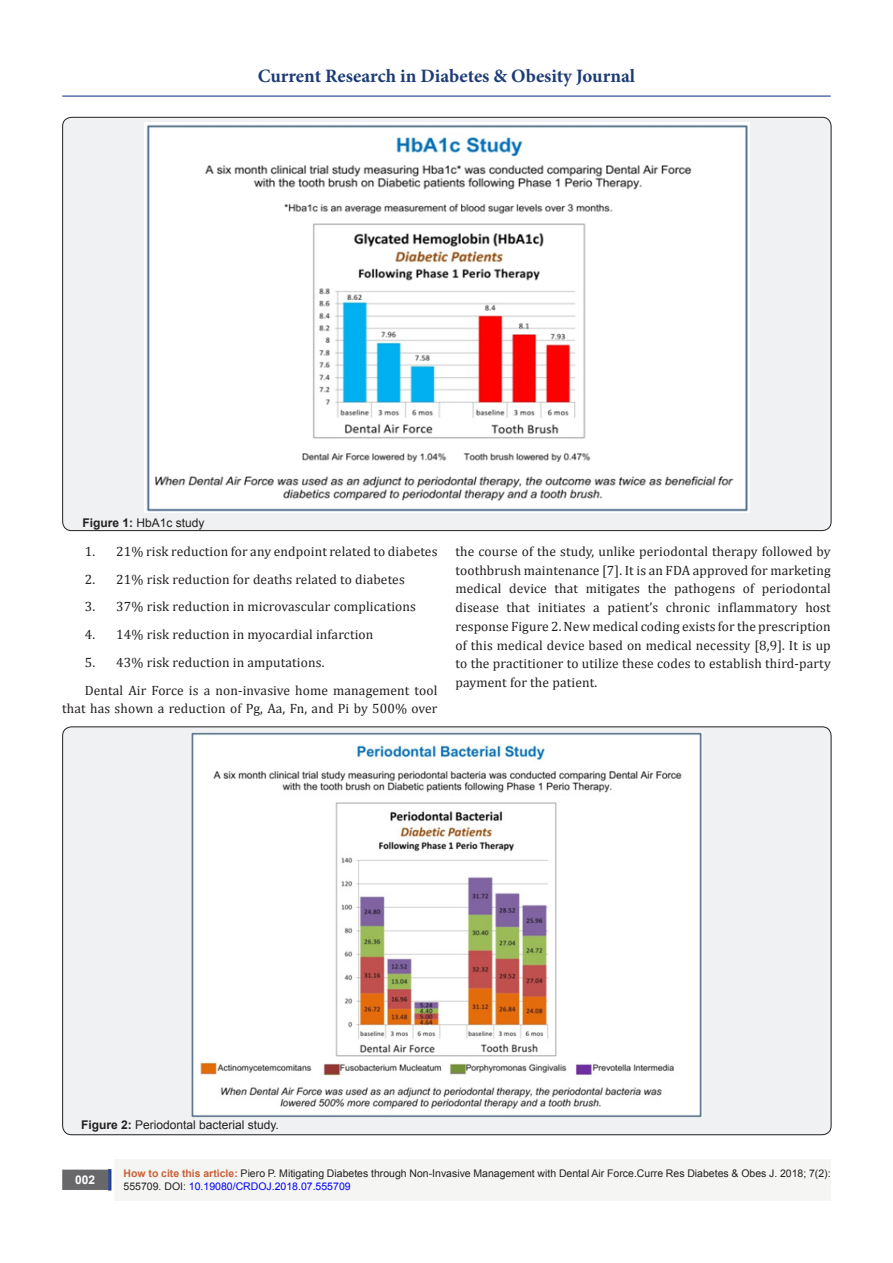
<style>
.page{position:relative;width:893px;height:1263px;background:#fff}
.page>*{position:absolute;margin:0;border:0;box-sizing:border-box;transform-origin:0 0}
.t1{font:700 18.9px "Minion Pro";color:#1d3c77}
.t2{font:13.5px/18.8px "Cambria";letter-spacing:.01em;color:#231f20;text-align:right}
.t3{font:12px "Arial";color:#231f20}
.t4{font:700 12px "Arial";color:#fff}
.t5{font:10.5px/12.6px "Arial";color:#231f20}
.s1{font-weight:700}
.s2{font-weight:700;color:#ca6035}
.s3{color:#00f}
</style>
<div class="page">
<div style="left:63px;top:1170px;width:44px;height:19px;background:#68676a"></div>
<div style="left:62px;top:1169px;width:46px;height:21px;border:2px solid #68676a"></div>
<div style="left:108px;top:1169px;width:3px;height:21px;background:#1c6d90;border:2px solid #253f8e"></div>
<hr style="left:62px;top:96px;width:769px;height:1px;background:#253f8e">
<div style="left:115px;top:1159px;width:716px;height:41px;background:#f5f5f4"></div>
<div style="left:63px;top:117px;width:768px;height:414px;background:#f0f1f2;border-radius:9px"></div>
<img style="left:145px;top:123px;width:604px;height:389px">
<div style="left:63px;top:727px;width:768px;height:408px;background:#f0f1f2;border-radius:9px"></div>
<img style="left:191px;top:732px;width:511px;height:386px">
<h1 class="t1" style="left:258px;top:63px;width:379px">Current Research in Diabetes &amp; Obesity Journal</h1>
<p class="t3" style="left:82px;top:515px;width:124px"><span class="s1">Figure 1:</span> HbA1c study</p>
<p class="t2" style="left:85px;top:542px;width:354px">1. 21% risk reduction for any endpoint related to diabetes</p>
<p class="t2" style="left:85px;top:569px;width:322px">2. 21% risk reduction for deaths related to diabetes</p>
<p class="t2" style="left:85px;top:597px;width:333px">3. 37% risk reduction in microvascular complications</p>
<p class="t2" style="left:85px;top:625px;width:290px">4. 14% risk reduction in myocardial infarction</p>
<p class="t2" style="left:85px;top:653px;width:241px">5. 43% risk reduction in amputations.</p>
<p class="t2" style="left:62px;top:680px;width:377px">Dental Air Force is a non-invasive home management tool that has shown a reduction of Pg, Aa, Fn, and Pi by 500% over</p>
<p class="t2" style="left:455px;top:542px;width:377px;text-align:justify">the course of the study, unlike periodontal therapy followed by toothbrush maintenance [7]. It is an FDA approved for marketing medical device that mitigates the pathogens of periodontal disease that initiates a patient’s chronic inflammatory host response Figure 2. New medical coding exists for the prescription of this medical device based on medical necessity [8,9]. It is up to the practitioner to utilize these codes to establish third-party payment for the patient.</p>
<p class="t3" style="left:81px;top:1117px;width:199px"><span class="s1">Figure 2:</span> Periodontal bacterial study.</p>
<p class="t4" style="left:75px;top:1172px;width:22px">002</p>
<p class="t5" style="left:124px;top:1167px;width:709px"><span class="s2">How to cite this article:</span> Piero P. Mitigating Diabetes through Non-Invasive Management with Dental Air Force.Curre Res Diabetes &amp; Obes J. 2018; 7(2):<br>555709. DOI: <span class="s3">10.19080/CRDOJ.2018.07.555709</span></p>
</div>
